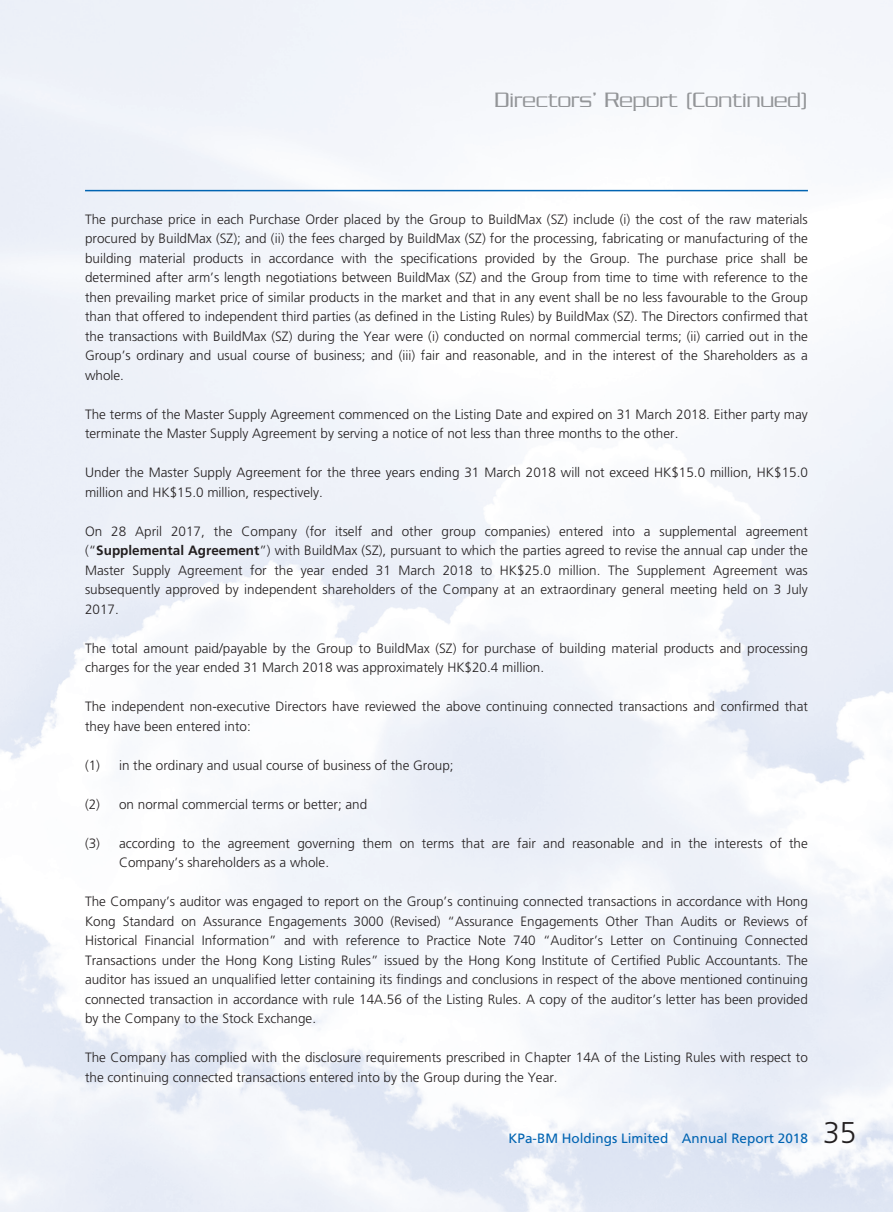
<style>
.page{position:relative;width:893px;height:1212px;background:#fff}
.page>*{position:absolute;margin:0;border:0;box-sizing:border-box;transform-origin:0 0}
.t1{font:300 30px "Frutiger LT Std";color:#231f20}
.t2{font:300 22.5px "Serpentine Std";color:#939598}
.t3{font:300 13.5px/19.5px "Frutiger LT Std";color:#231f20}
.t4{font:13.5px "Frutiger LT Std";color:#0164b2}
.s1{font-weight:700}
</style>
<div class="page">
<hr style="left:85px;top:190px;width:723px;height:1px;background:#0164b2">
<h2 class="t2" style="left:494px;top:87px;width:315px">Directors’ Report (Continued)</h2>
<p class="t3" style="left:85px;top:210px;width:724px;text-align:justify">The purchase price in each Purchase Order placed by the Group to BuildMax (SZ) include (i) the cost of the raw materials procured by BuildMax (SZ); and (ii) the fees charged by BuildMax (SZ) for the processing, fabricating or manufacturing of the building material products in accordance with the specifications provided by the Group. The purchase price shall be determined after arm’s length negotiations between BuildMax (SZ) and the Group from time to time with reference to the then prevailing market price of similar products in the market and that in any event shall be no less favourable to the Group than that offered to independent third parties (as defined in the Listing Rules) by BuildMax (SZ). The Directors confirmed that the transactions with BuildMax (SZ) during the Year were (i) conducted on normal commercial terms; (ii) carried out in the Group’s ordinary and usual course of business; and (iii) fair and reasonable, and in the interest of the Shareholders as a whole.</p>
<p class="t3" style="left:85px;top:405px;width:724px">The terms of the Master Supply Agreement commenced on the Listing Date and expired on 31 March 2018. Either party may terminate the Master Supply Agreement by serving a notice of not less than three months to the other.</p>
<p class="t3" style="left:85px;top:463px;width:724px">Under the Master Supply Agreement for the three years ending 31 March 2018 will not exceed HK$15.0 million, HK$15.0 million and HK$15.0 million, respectively.</p>
<p class="t3" style="left:85px;top:522px;width:724px;text-align:justify">On 28 April 2017, the Company (for itself and other group companies) entered into a supplemental agreement (“<span class="s1">Supplemental Agreement</span>”) with BuildMax (SZ), pursuant to which the parties agreed to revise the annual cap under the Master Supply Agreement for the year ended 31 March 2018 to HK$25.0 million. The Supplement Agreement was subsequently approved by independent shareholders of the Company at an extraordinary general meeting held on 3 July 2017.</p>
<p class="t3" style="left:85px;top:639px;width:724px">The total amount paid/payable by the Group to BuildMax (SZ) for purchase of building material products and processing charges for the year ended 31 March 2018 was approximately HK$20.4 million.</p>
<p class="t3" style="left:85px;top:697px;width:724px">The independent non-executive Directors have reviewed the above continuing connected transactions and confirmed that they have been entered into:</p>
<p class="t3" style="left:85px;top:756px;width:370px">(1) in the ordinary and usual course of business of the Group;</p>
<p class="t3" style="left:85px;top:795px;width:284px">(2) on normal commercial terms or better; and</p>
<p class="t3" style="left:119px;top:834px;width:690px;text-indent:-34px">(3) according to the agreement governing them on terms that are fair and reasonable and in the interests of the<br>Company’s shareholders as a whole.</p>
<p class="t3" style="left:85px;top:892px;width:724px;text-align:justify">The Company’s auditor was engaged to report on the Group’s continuing connected transactions in accordance with Hong Kong Standard on Assurance Engagements 3000 (Revised) “Assurance Engagements Other Than Audits or Reviews of Historical Financial Information” and with reference to Practice Note 740 “Auditor’s Letter on Continuing Connected Transactions under the Hong Kong Listing Rules” issued by the Hong Kong Institute of Certified Public Accountants. The auditor has issued an unqualified letter containing its findings and conclusions in respect of the above mentioned continuing connected transaction in accordance with rule 14A.56 of the Listing Rules. A copy of the auditor’s letter has been provided by the Company to the Stock Exchange.</p>
<p class="t3" style="left:85px;top:1048px;width:724px">The Company has complied with the disclosure requirements prescribed in Chapter 14A of the Listing Rules with respect to the continuing connected transactions entered into by the Group during the Year.</p>
<p class="t4" style="left:509px;top:1131px;width:301px">KPa-BM Holdings Limited Annual Report 2018</p>
<h1 class="t1" style="left:823px;top:1116px;width:35px">35</h1>
</div>
